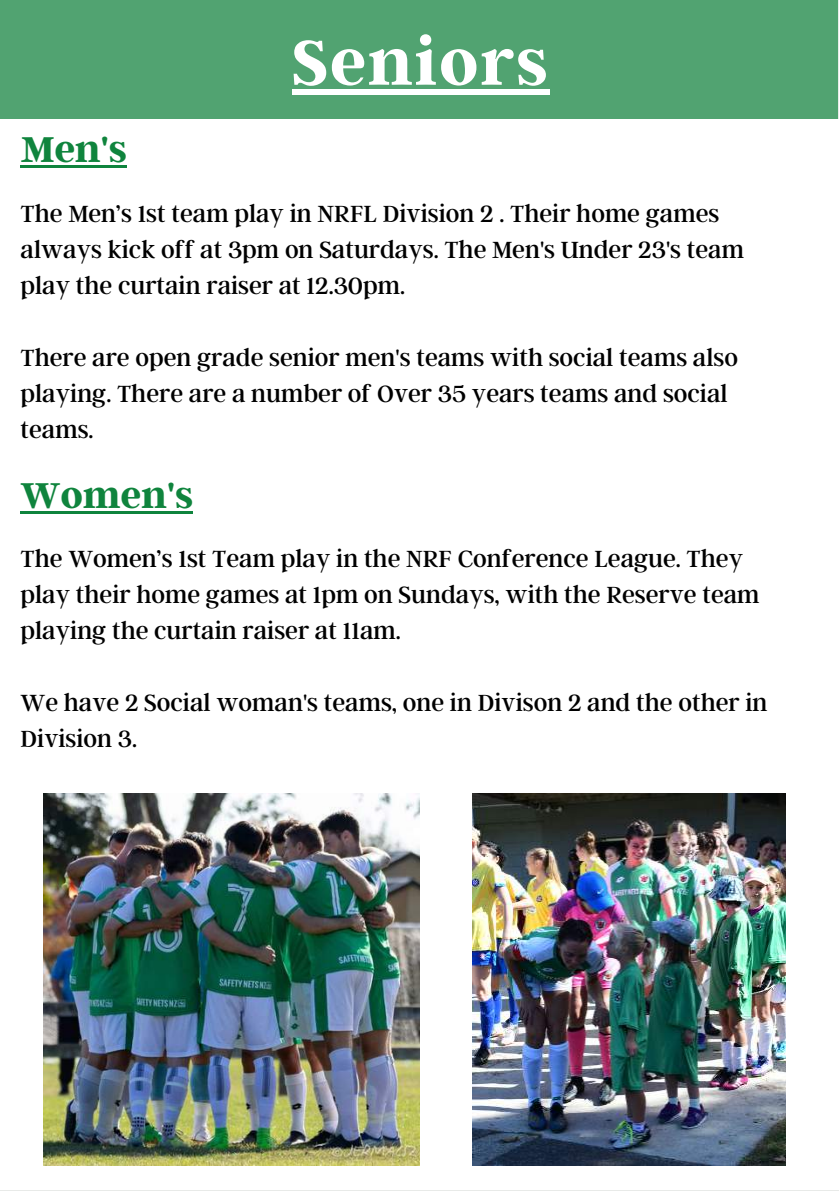
<style>
.page{position:relative;width:839px;height:1191px;background:#fff}
.page>*{position:absolute;margin:0;border:0;box-sizing:border-box;transform-origin:0 0}
.t1{font:700 70px "Argent CF";letter-spacing:.025em;color:#fff}
.t2{font:700 40px "Argent CF";color:#0f843d}
.t3{font:26px/36px "Argent CF";color:#000}
</style>
<div class="page">
<div style="left:0;top:0;width:837px;height:452px;background:#51a371"></div>
<div style="left:0;top:119px;width:838px;height:1071px;background:#fff"></div>
<img style="left:44px;top:793px;width:375px;height:372px">
<img style="left:472px;top:793px;width:313px;height:372px">
<div style="left:292px;top:89px;width:257px;height:6px;background:#fff"></div>
<hr style="left:21px;top:165px;width:106px;height:3px;background:#0f843d">
<hr style="left:21px;top:511px;width:172px;height:3px;background:#0f843d">
<h2 class="t2" style="left:21px;top:124px;width:107px">Men's</h2>
<h1 class="t1" style="left:292px;top:17px;width:257px">Seniors</h1>
<p class="t3" style="left:21px;top:194px;width:725px">The Men’s 1st team play in NRFL Division 2 . Their home games always kick off at 3pm on Saturdays. The Men's Under 23's team play the curtain raiser at 12.30pm.</p>
<p class="t3" style="left:21px;top:338px;width:719px">There are open grade senior men's teams with social teams also playing. There are a number of Over 35 years teams and social teams.</p>
<h2 class="t2" style="left:21px;top:469px;width:174px">Women's</h2>
<p class="t3" style="left:21px;top:539px;width:740px">The Women’s 1st Team play in the NRF Conference League. They play their home games at 1pm on Sundays, with the Reserve team playing the curtain raiser at 11am.</p>
<p class="t3" style="left:21px;top:683px;width:748px">We have 2 Social woman's teams, one in Divison 2 and the other in<br>Division 3.</p>
</div>
